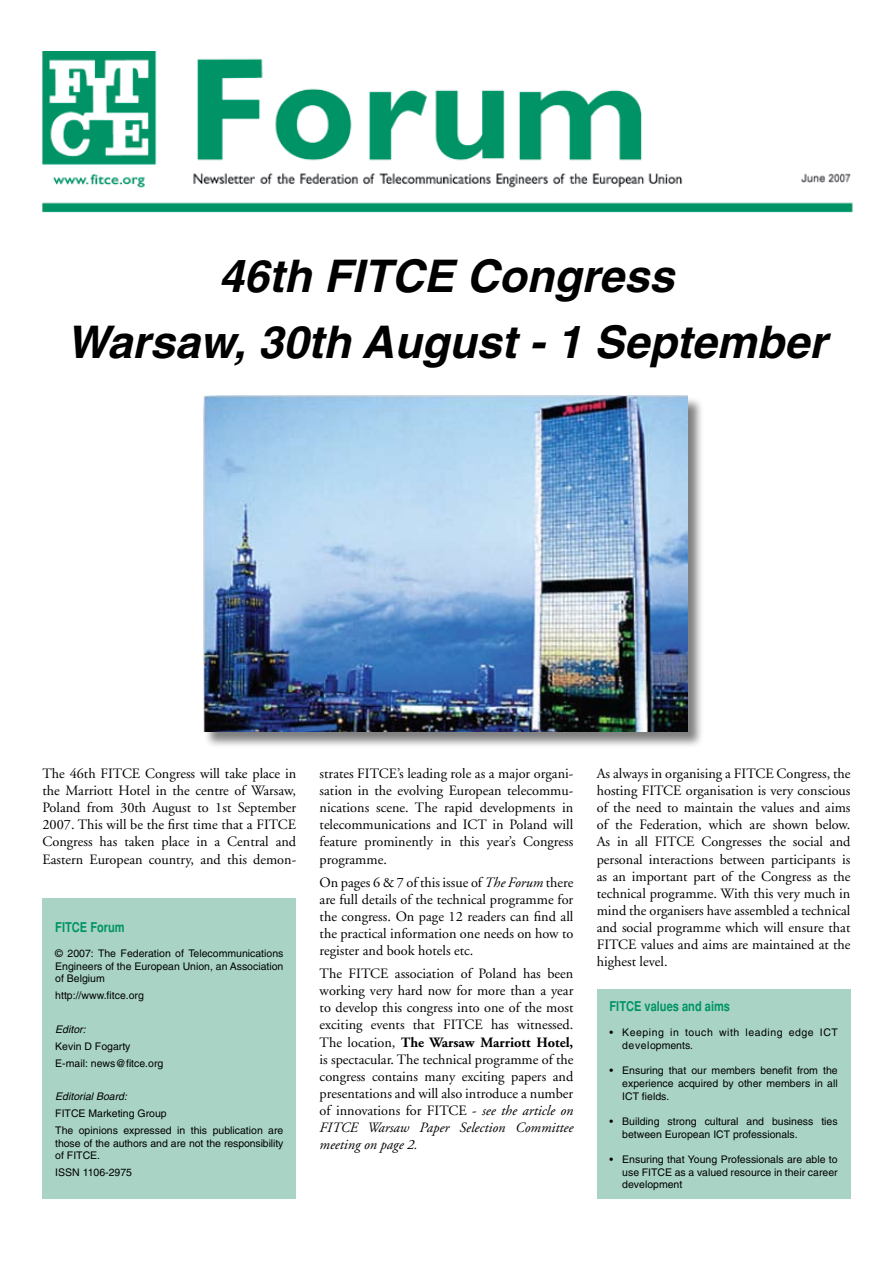
<style>
.page{position:relative;width:893px;height:1263px;background:#fff}
.page>*{position:absolute;margin:0;border:0;box-sizing:border-box;transform-origin:0 0}
.t1{font:italic 700 45px/66px "Helvetica";color:#000;text-align:center}
.t2{font:14.25px/17.1px "Adobe Garamond";color:#000;text-align:justify}
.t3{font:700 condensed 13.5px "Helvetica";color:#009366}
.t4{font:10.5px/12.6px "Helvetica";color:#000}
.t5{font:10.5px/12.6px "Helvetica";letter-spacing:.05em;color:#000}
.t6{font:italic 10.5px "Helvetica";color:#000}
.s1{font-style:italic}
.s2{font-weight:700}
</style>
<div class="page">
<img style="left:42px;top:51px;width:811px;height:162px">
<div style="left:43px;top:898px;width:253px;height:301px;background:#a9d4c5"></div>
<div style="left:204px;top:396px;width:507px;height:359px;background:#000;opacity:.5"></div>
<img style="left:203px;top:396px;width:484px;height:335px">
<div style="left:597px;top:989px;width:253px;height:210px;background:#a9d4c5"></div>
<h1 class="t1" style="left:66px;top:242px;width:762px">46th FITCE Congress<br>Warsaw, 30th August - 1 September</h1>
<p class="t2" style="left:43px;top:765px;width:255px">The 46th FITCE Congress will take place in the Marriott Hotel in the centre of Warsaw, Poland from 30th August to 1st September 2007. This will be the first time that a FITCE Congress has taken place in a Central and Eastern European country, and this demon-</p>
<p class="t3" style="left:55px;top:919px;width:71px">FITCE Forum</p>
<p class="t4" style="left:55px;top:947px;width:230px;text-align:justify">© 2007: The Federation of Telecommunications Engineers of the European Union, an Association of Belgium</p>
<p class="t4" style="left:55px;top:989px;width:90px">http://www.fitce.org</p>
<p class="t6" style="left:55px;top:1023px;width:32px">Editor:</p>
<p class="t4" style="left:55px;top:1038px;width:110px;line-height:16.8px">Kevin D Fogarty<br>E-mail: news@fitce.org</p>
<p class="t6" style="left:55px;top:1091px;width:73px">Editorial Board:</p>
<p class="t4" style="left:55px;top:1105px;width:230px;line-height:16.8px">FITCE Marketing Group<br>The opinions expressed in this publication are</p>
<p class="t4" style="left:55px;top:1137px;width:230px">those of the authors and are not the responsibility of FITCE.</p>
<p class="t4" style="left:55px;top:1166px;width:78px">ISSN 1106-2975</p>
<p class="t2" style="left:320px;top:765px;width:255px">strates FITCE’s leading role as a major organi&shy;sation in the evolving European telecommu&shy;nications scene. The rapid developments in telecommunications and ICT in Poland will feature prominently in this year’s Congress programme.</p>
<p class="t2" style="left:320px;top:873px;width:255px">On pages 6 &amp; 7 of this issue of <span class="s1">The Forum</span> there are full details of the technical programme for the congress. On page 12 readers can find all the practical information one needs on how to register and book hotels etc.</p>
<p class="t2" style="left:320px;top:965px;width:255px">The FITCE association of Poland has been working very hard now for more than a year to develop this congress into one of the most exciting events that FITCE has witnessed.<br>The location, <span class="s2">The Warsaw Marriott Hotel, </span>is spectacular. The technical programme of the congress contains many exciting papers and presentations and will also introduce a number of innovations for FITCE - <span class="s1">see the article on FITCE Warsaw Paper Selection Committee meeting on page 2.</span></p>
<p class="t2" style="left:597px;top:765px;width:255px">As always in organising a FITCE Congress, the hosting FITCE organisation is very conscious of the need to maintain the values and aims of the Federation, which are shown below.<br>As in all FITCE Congresses the social and personal interactions between participants is as an important part of the Congress as the technical programme. With this very much in mind the organisers have assembled a technical and social programme which will ensure that FITCE values and aims are maintained at the highest level.</p>
<p class="t3" style="left:609px;top:998px;width:122px">FITCE values and aims</p>
<p class="t5" style="left:622px;top:1026px;width:217px;text-indent:-13px">• Keeping in touch with leading edge ICT developments.</p>
<p class="t4" style="left:622px;top:1064px;width:217px;text-align:justify;text-indent:-13px">• Ensuring that our members benefit from the experience acquired by other members in all ICT fields.</p>
<p class="t4" style="left:622px;top:1115px;width:217px;text-indent:-13px">• Building strong cultural and business ties between European ICT professionals.</p>
<p class="t4" style="left:622px;top:1153px;width:217px;text-align:justify;text-indent:-13px">• Ensuring that Young Professionals are able to use FITCE as a valued resource in their career development</p>
</div>
